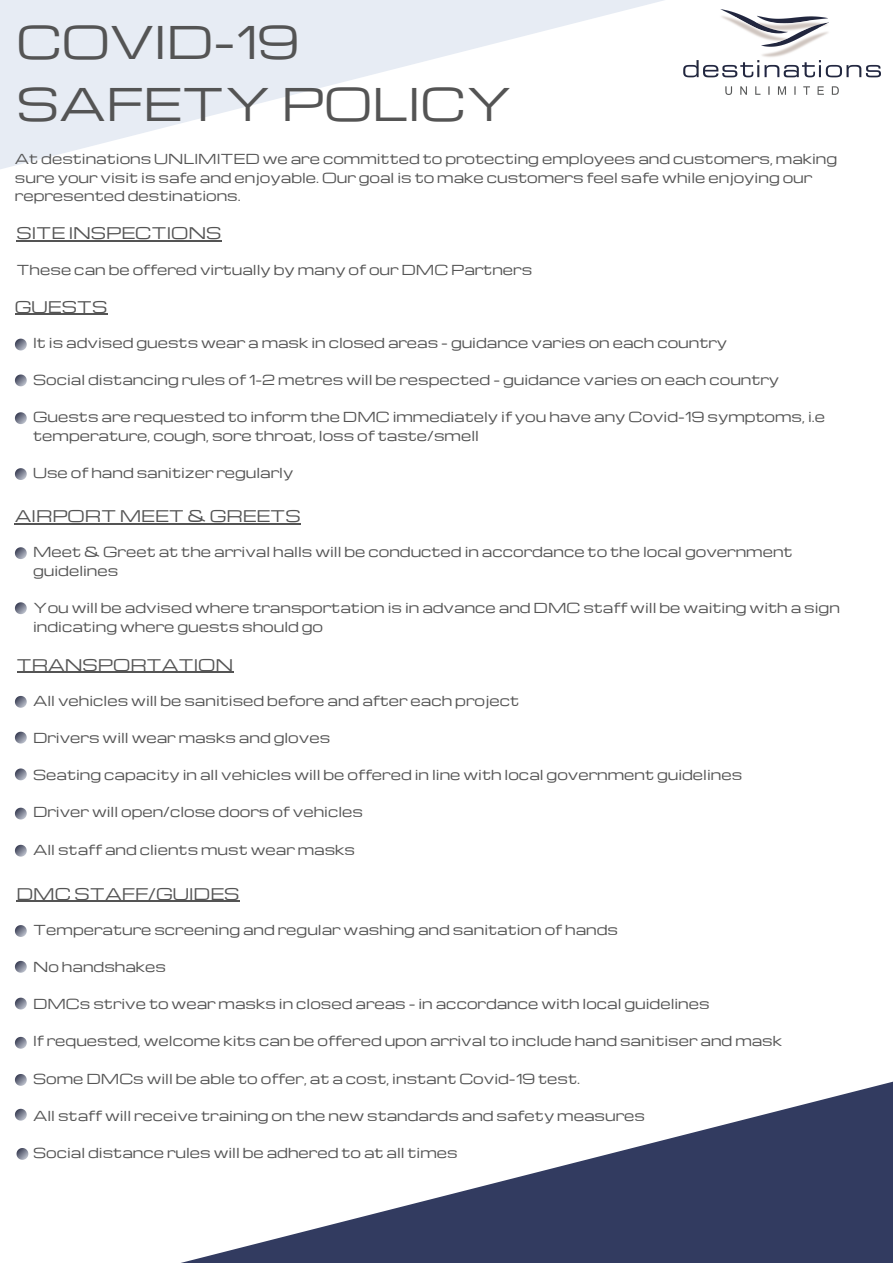
<style>
.page{position:relative;width:893px;height:1263px;background:#fff}
.page>*{position:absolute;margin:0;border:0;box-sizing:border-box;transform-origin:0 0}
.t1{font:44.03px/61.5px "Michroma";color:#545454}
.t2{font:15.75px "Michroma";color:#545454}
.t3{font:13.5px/18.6px "Michroma";color:#545454}
</style>
<div class="page">
<svg style="left:14px;top:1036px;width:879px;height:227px"></svg>
<svg style="left:0;top:0;width:881px;height:169px"></svg>
<img style="left:683px;top:0;width:197px;height:95px">
<hr style="left:17px;top:240px;width:205px;height:1px;background:#545454">
<hr style="left:15px;top:314px;width:92px;height:1px;background:#545454">
<hr style="left:15px;top:523px;width:286px;height:1px;background:#545454">
<hr style="left:17px;top:672px;width:216px;height:1px;background:#545454">
<hr style="left:17px;top:901px;width:222px;height:1px;background:#545454">
<svg style="left:15px;top:339px;width:12px;height:11px"></svg>
<svg style="left:15px;top:547px;width:12px;height:12px"></svg>
<svg style="left:15px;top:732px;width:12px;height:11px"></svg>
<svg style="left:15px;top:602px;width:12px;height:12px"></svg>
<svg style="left:15px;top:412px;width:12px;height:12px"></svg>
<svg style="left:15px;top:468px;width:12px;height:12px"></svg>
<svg style="left:15px;top:768px;width:12px;height:12px"></svg>
<svg style="left:15px;top:808px;width:12px;height:11px"></svg>
<svg style="left:15px;top:696px;width:12px;height:12px"></svg>
<svg style="left:15px;top:374px;width:12px;height:12px"></svg>
<svg style="left:15px;top:845px;width:12px;height:11px"></svg>
<svg style="left:15px;top:961px;width:12px;height:12px"></svg>
<svg style="left:15px;top:998px;width:12px;height:11px"></svg>
<svg style="left:15px;top:1037px;width:12px;height:12px"></svg>
<svg style="left:15px;top:925px;width:12px;height:12px"></svg>
<svg style="left:15px;top:1074px;width:12px;height:12px"></svg>
<svg style="left:15px;top:1109px;width:12px;height:11px"></svg>
<svg style="left:17px;top:1148px;width:11px;height:12px"></svg>
<h1 class="t1" style="left:17px;top:9px;width:498px">COVID-19<br>SAFETY POLICY</h1>
<p class="t3" style="left:15px;top:149px;width:824px">At destinations UNLIMITED we are committed to protecting employees and customers, making sure your visit is safe and enjoyable. Our goal is to make customers feel safe while enjoying our represented destinations.</p>
<p class="t2" style="left:17px;top:221px;width:206px">SITE INSPECTIONS</p>
<p class="t3" style="left:17px;top:259px;width:517px">These can be offered virtually by many of our DMC Partners</p>
<p class="t2" style="left:15px;top:294px;width:94px">GUESTS</p>
<p class="t3" style="left:33px;top:333px;width:695px">It is advised guests wear a mask in closed areas - guidance varies on each country</p>
<p class="t3" style="left:33px;top:370px;width:747px">Social distancing rules of 1-2 metres will be respected - guidance varies on each country</p>
<p class="t3" style="left:33px;top:407px;width:793px">Guests are requested to inform the DMC immediately if you have any Covid-19 symptoms, i.e temperature, cough, sore throat, loss of taste/smell</p>
<p class="t3" style="left:33px;top:463px;width:262px">Use of hand sanitizer regularly</p>
<p class="t2" style="left:15px;top:504px;width:287px">AIRPORT MEET &amp; GREETS</p>
<p class="t3" style="left:33px;top:542px;width:761px">Meet &amp; Greet at the arrival halls will be conducted in accordance to the local government guidelines</p>
<p class="t3" style="left:33px;top:598px;width:808px">You will be advised where transportation is in advance and DMC staff will be waiting with a sign indicating where guests should go</p>
<p class="t2" style="left:17px;top:652px;width:218px">TRANSPORTATION</p>
<p class="t3" style="left:33px;top:691px;width:487px">All vehicles will be sanitised before and after each project</p>
<p class="t3" style="left:33px;top:728px;width:299px">Drivers will wear masks and gloves</p>
<p class="t3" style="left:33px;top:765px;width:710px">Seating capacity in all vehicles will be offered in line with local government guidelines</p>
<p class="t3" style="left:33px;top:802px;width:331px">Driver will open/close doors of vehicles</p>
<p class="t3" style="left:33px;top:839px;width:323px">All staff and clients must wear masks</p>
<p class="t2" style="left:17px;top:881px;width:224px">DMC STAFF/GUIDES</p>
<p class="t3" style="left:33px;top:919px;width:586px">Temperature screening and regular washing and sanitation of hands</p>
<p class="t3" style="left:33px;top:957px;width:134px">No handshakes</p>
<p class="t3" style="left:33px;top:994px;width:678px">DMCs strive to wear masks in closed areas - in accordance with local guidelines</p>
<p class="t3" style="left:33px;top:1031px;width:750px">If requested, welcome kits can be offered upon arrival to include hand sanitiser and mask</p>
<p class="t3" style="left:33px;top:1068px;width:548px">Some DMCs will be able to offer, at a cost, instant Covid-19 test.</p>
<p class="t3" style="left:33px;top:1105px;width:613px">All staff will receive training on the new standards and safety measures</p>
<p class="t3" style="left:33px;top:1142px;width:426px">Social distance rules will be adhered to at all times</p>
</div>
